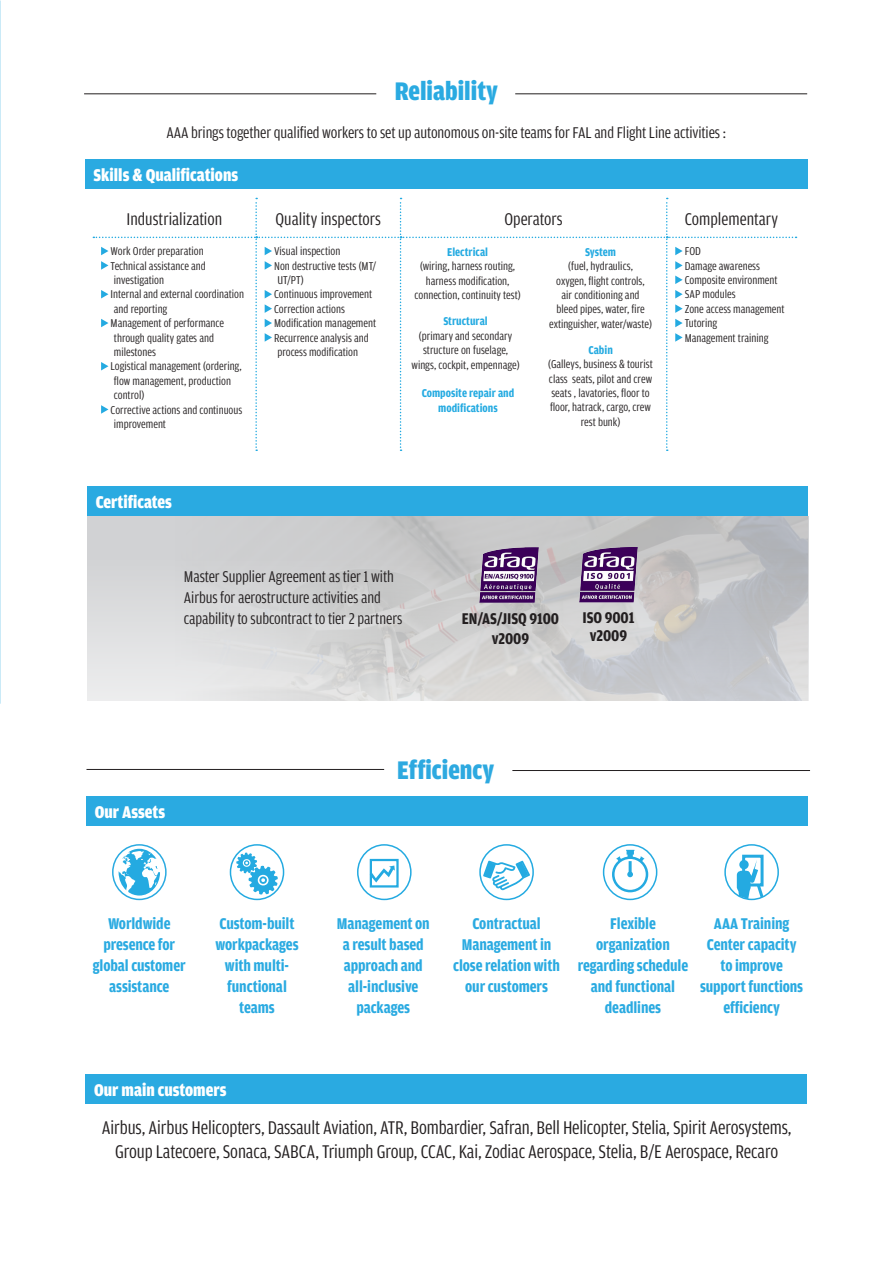
<style>
.page{position:relative;width:893px;height:1263px;background:#fff}
.page>*{position:absolute;margin:0;border:0;box-sizing:border-box;transform-origin:0 0}
.t1{font:900 27px "Amplitude Cond";color:#2aaae1}
.t2{font:900 27px "Amplitude Cond";color:#2da9e0}
.t3{font:19.5px/24px "Amplitude Cond";letter-spacing:-.005em;color:#231f20;text-align:center}
.t4{font:900 18px "Amplitude Cond";color:#fff}
.t5{font:18px "Amplitude Cond";color:#231f20}
.t6{font:700 16.5px/21px "Amplitude Cond";letter-spacing:-.005em;color:#2aaae1;text-align:center}
.t7{font:16.5px/21px "Amplitude Cond";letter-spacing:-.005em;color:#231f20}
.t8{font:700 16.5px/18px "Amplitude Cond";letter-spacing:-.005em;color:#231f20;text-align:center}
.t9{font:12px/14.4px "Amplitude Cond";color:#231f20}
.t10{font:700 12px/14.4px "Amplitude Cond";color:#24aae1;text-align:center}
</style>
<div class="page">
<div style="left:87px;top:516px;width:721px;height:184px;background:linear-gradient(to bottom,#cccdcf,#ebeced)"></div>
<img style="left:149px;top:516px;width:658px;height:184px">
<svg style="left:0;top:582px;width:1px;height:122px"></svg>
<hr style="left:515px;top:93px;width:292px;height:1px;background:#231f20">
<hr style="left:84px;top:93px;width:292px;height:1px;background:#231f20">
<hr style="left:512px;top:770px;width:298px;height:1px;background:#231f20">
<hr style="left:86px;top:769px;width:298px;height:1px;background:#231f20">
<div style="left:85px;top:159px;width:723px;height:30px;background:#2aaae1"></div>
<div style="left:86px;top:796px;width:721px;height:30px;background:#2aaae1"></div>
<div style="left:86px;top:1074px;width:721px;height:30px;background:#2aaae1"></div>
<svg style="left:119px;top:849px;width:41px;height:46px"></svg>
<div style="left:87px;top:486px;width:721px;height:30px;background:#2aaae1"></div>
<div style="left:112px;top:844px;width:55px;height:56px;border:2px solid #2aaae1;border-radius:50%"></div>
<svg style="left:93px;top:198px;width:703px;height:253px"></svg>
<img style="left:579px;top:548px;width:59px;height:54px">
<img style="left:479px;top:548px;width:59px;height:54px">
<svg style="left:236px;top:852px;width:42px;height:43px"></svg>
<div style="left:230px;top:844px;width:54px;height:56px;border:2px solid #24aae1;border-radius:50%"></div>
<div style="left:357px;top:844px;width:55px;height:56px;border:2px solid #24aae1;border-radius:50%"></div>
<svg style="left:373px;top:865px;width:22px;height:17px"></svg>
<div style="left:370px;top:859px;width:29px;height:28px;border:2px solid #24aae1"></div>
<div style="left:603px;top:844px;width:54px;height:56px;border:2px solid #24aae1;border-radius:50%"></div>
<svg style="left:612px;top:856px;width:36px;height:36px"></svg>
<div style="left:614px;top:859px;width:32px;height:31px;background:#fff;border-radius:50%"></div>
<svg style="left:616px;top:850px;width:28px;height:27px"></svg>
<div style="left:724px;top:844px;width:55px;height:56px;border:2px solid #24aae1;border-radius:50%"></div>
<div style="left:742px;top:855px;width:21px;height:31px;border:3px solid #24aae1"></div>
<svg style="left:737px;top:871px;width:14px;height:21px"></svg>
<svg style="left:738px;top:860px;width:28px;height:41px"></svg>
<div style="left:479px;top:844px;width:55px;height:56px;border:2px solid #24aae1;border-radius:50%"></div>
<svg style="left:483px;top:860px;width:47px;height:30px"></svg>
<p class="t1" style="left:395px;top:77px;width:105px">Reliability</p>
<p class="t7" style="left:166px;top:122px;width:561px">AAA brings together qualified workers to set up autonomous on-site teams for FAL and Flight Line activities :</p>
<p class="t4" style="left:94px;top:165px;width:146px">Skills &amp; Qualifications</p>
<p class="t5" style="left:126px;top:209px;width:97px">Industrialization</p>
<p class="t5" style="left:276px;top:209px;width:107px">Quality inspectors</p>
<p class="t5" style="left:504px;top:209px;width:60px">Operators</p>
<p class="t5" style="left:685px;top:209px;width:95px">Complementary</p>
<p class="t9" style="left:111px;top:244px;width:94px">Work Order preparation</p>
<p class="t9" style="left:111px;top:259px;width:97px">Technical assistance and investigation</p>
<p class="t9" style="left:111px;top:287px;width:135px">Internal and external coordination and reporting</p>
<p class="t9" style="left:111px;top:316px;width:115px">Management of performance through quality gates and milestones</p>
<p class="t9" style="left:111px;top:359px;width:133px">Logistical management (ordering, flow management, production control)</p>
<p class="t9" style="left:111px;top:403px;width:133px">Corrective actions and continuous improvement</p>
<p class="t9" style="left:274px;top:244px;width:68px">Visual inspection</p>
<p class="t9" style="left:274px;top:259px;width:104px">Non destructive tests (MT/<br>UT/PT)</p>
<p class="t9" style="left:274px;top:287px;width:100px">Continuous improvement</p>
<p class="t9" style="left:274px;top:302px;width:72px">Correction actions</p>
<p class="t9" style="left:274px;top:316px;width:103px">Modification management</p>
<p class="t9" style="left:274px;top:331px;width:96px">Recurrence analysis and process modification</p>
<p class="t10" style="left:447px;top:245px;width:43px">Electrical</p>
<p class="t9" style="left:414px;top:259px;width:108px;text-align:center">(wiring, harness routing, harness modification, connection, continuity test)</p>
<p class="t9" style="left:685px;top:244px;width:18px">FOD</p>
<p class="t9" style="left:685px;top:259px;width:77px">Damage awareness</p>
<p class="t9" style="left:685px;top:273px;width:94px">Composite environment</p>
<p class="t9" style="left:685px;top:287px;width:52px">SAP modules</p>
<p class="t9" style="left:685px;top:302px;width:101px">Zone access management</p>
<p class="t9" style="left:685px;top:316px;width:34px">Tutoring</p>
<p class="t9" style="left:685px;top:331px;width:85px">Management training</p>
<p class="t10" style="left:585px;top:245px;width:33px">System</p>
<p class="t9" style="left:556px;top:259px;width:90px;text-align:center">(fuel, hydraulics, oxygen, flight controls, air conditioning and bleed pipes, water, fire</p>
<p class="t10" style="left:443px;top:314px;width:46px">Structural</p>
<p class="t9" style="left:549px;top:317px;width:104px">extinguisher, water/waste)</p>
<p class="t9" style="left:412px;top:329px;width:109px;text-align:center">(primary and secondary structure on fuselage, wings, cockpit, empennage)</p>
<p class="t10" style="left:588px;top:343px;width:26px">Cabin</p>
<p class="t9" style="left:548px;top:357px;width:106px;text-align:center">(Galleys, business &amp; tourist class seats, pilot and crew seats , lavatories, floor to floor, hatrack, cargo, crew rest bunk)</p>
<p class="t10" style="left:422px;top:386px;width:94px">Composite repair and modifications</p>
<p class="t4" style="left:96px;top:492px;width:78px">Certificates</p>
<p class="t7" style="left:184px;top:566px;width:220px">Master Supplier Agreement as tier 1 with<br>Airbus for aerostructure activities and capability to subcontract to tier 2 partners</p>
<p class="t8" style="left:462px;top:610px;width:99px">EN/AS/JISQ 9100</p>
<p class="t8" style="left:492px;top:630px;width:39px">v2009</p>
<p class="t8" style="left:583px;top:609px;width:53px">ISO 9001 v2009</p>
<p class="t4" style="left:95px;top:802px;width:72px">Our Assets</p>
<p class="t2" style="left:397px;top:755px;width:99px">Efficiency</p>
<p class="t6" style="left:93px;top:913px;width:94px">Worldwide presence for global customer assistance</p>
<p class="t6" style="left:215px;top:913px;width:85px">Custom-built workpackages with multi&shy;functional teams</p>
<p class="t6" style="left:337px;top:913px;width:94px">Management on a result based approach and all-inclusive packages</p>
<p class="t6" style="left:453px;top:913px;width:108px">Contractual<br>Management in close relation with our customers</p>
<p class="t6" style="left:578px;top:913px;width:112px">Flexible organization regarding schedule and functional deadlines</p>
<p class="t6" style="left:700px;top:913px;width:105px">AAA Training<br>Center capacity to improve support functions efficiency</p>
<p class="t4" style="left:94px;top:1080px;width:134px">Our main customers</p>
<p class="t3" style="left:102px;top:1116px;width:691px">Airbus, Airbus Helicopters, Dassault Aviation, ATR, Bombardier, Safran, Bell Helicopter, Stelia, Spirit Aerosystems,<br>Group Latecoere, Sonaca, SABCA, Triumph Group, CCAC, Kai, Zodiac Aerospace, Stelia, B/E Aerospace, Recaro</p>
</div>
